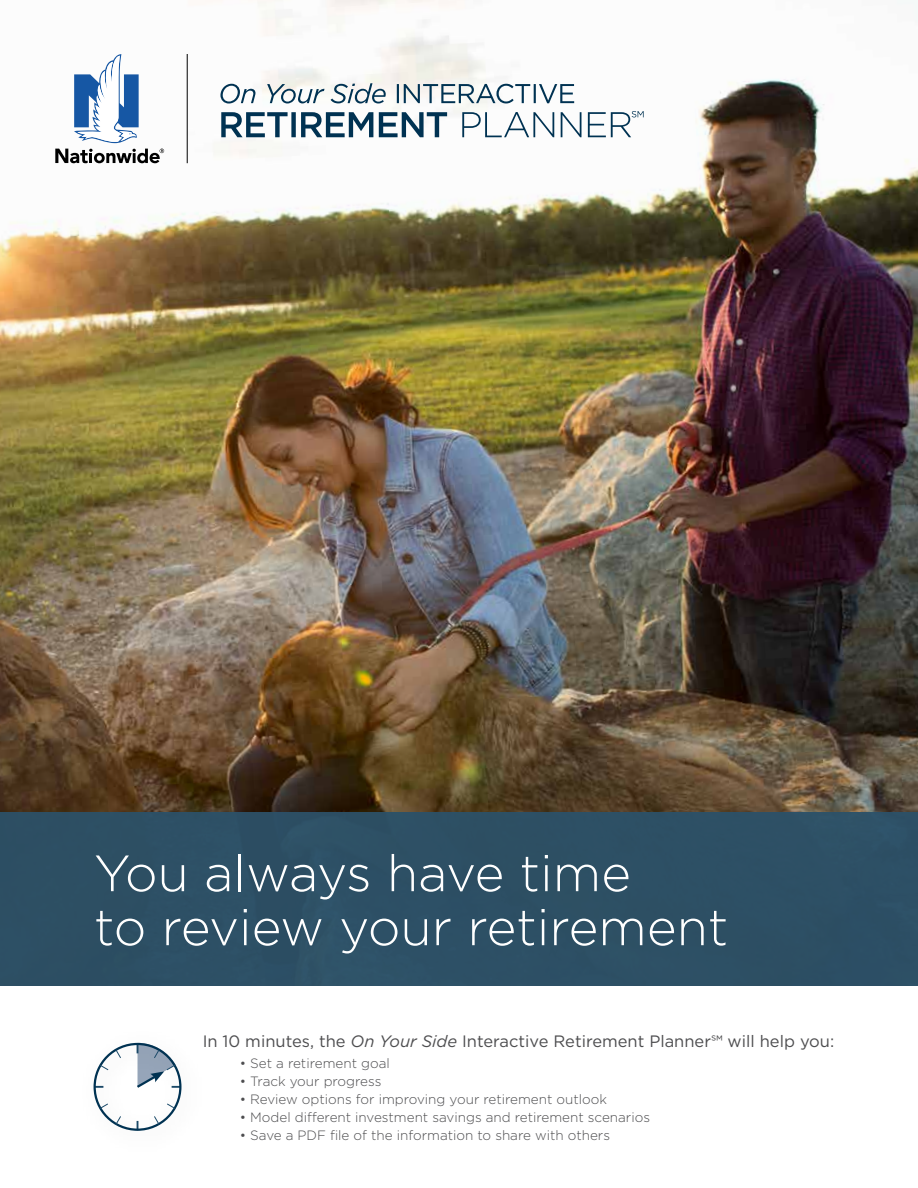
<style>
.page{position:relative;width:918px;height:1188px;background:#fff}
.page>*{position:absolute;margin:0;border:0;box-sizing:border-box;transform-origin:0 0}
.t1{font:300 51px/54px "Gotham";color:#fff}
.t2{font:16.5px "Gotham";color:#4d4d4f}
.t3{font:300 13.5px "Gotham";color:#4d4d4f}
.s1{font-style:italic}
</style>
<div class="page">
<img style="left:0;top:0;width:918px;height:812px">
<div style="left:0;top:812px;width:918px;height:174px;background:#2d5065"></div>
<svg style="left:221px;top:111px;width:423px;height:26px"></svg>
<svg style="left:220px;top:83px;width:354px;height:21px"></svg>
<div style="left:94px;top:1043px;width:87px;height:88px;border:2px solid #003252;border-radius:50%"></div>
<svg style="left:153px;top:1116px;width:7px;height:10px"></svg>
<svg style="left:99px;top:1103px;width:9px;height:7px"></svg>
<svg style="left:115px;top:1049px;width:6px;height:9px"></svg>
<svg style="left:115px;top:1116px;width:7px;height:10px"></svg>
<svg style="left:99px;top:1064px;width:10px;height:7px"></svg>
<svg style="left:167px;top:1103px;width:9px;height:7px"></svg>
<svg style="left:134px;top:1043px;width:47px;height:47px"></svg>
<hr style="left:187px;top:54px;width:1px;height:109px;background:#000">
<svg style="left:55px;top:149px;width:109px;height:14px"></svg>
<svg style="left:74px;top:54px;width:65px;height:89px"></svg>
<h1 class="t1" style="left:94px;top:845px;width:636px">You always have time<br>to review your retirement</h1>
<p class="t2" style="left:203px;top:1031px;width:633px">In 10 minutes, the <span class="s1">On Your Side</span> Interactive Retirement Planner℠ will help you:</p>
<p class="t3" style="left:240px;top:1055px;width:151px">• Set a retirement goal</p>
<p class="t3" style="left:240px;top:1073px;width:143px">• Track your progress</p>
<p class="t3" style="left:240px;top:1091px;width:369px">• Review options for improving your retirement outlook</p>
<p class="t3" style="left:240px;top:1109px;width:412px">• Model different investment savings and retirement scenarios</p>
<p class="t3" style="left:240px;top:1127px;width:372px">• Save a PDF file of the information to share with others</p>
</div>
